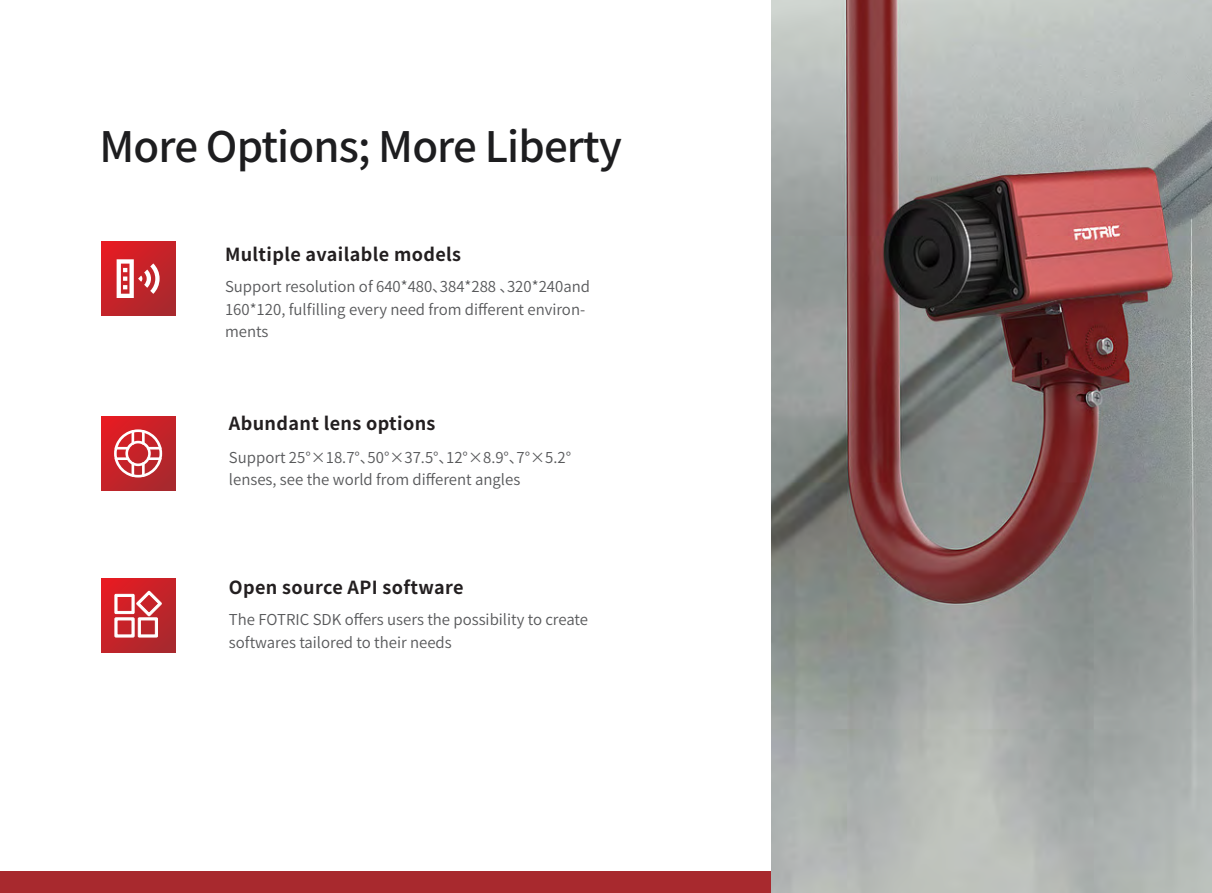
<style>
.page{position:relative;width:1212px;height:893px;background:#fff}
.page>*{position:absolute;margin:0;border:0;box-sizing:border-box;transform-origin:0 0}
.t1{font:500 42px "Source Han Sans CN";letter-spacing:-.02em;color:#1d1d1f}
.t2{font:700 18px "Source Han Sans CN";letter-spacing:.02em;color:#231f20}
.t3{font:15px/22.5px "Source Han Sans CN";color:#57585a}
</style>
<div class="page">
<div style="left:0;top:872px;width:1212px;height:21px;background:#a8292e"></div>
<svg style="left:101px;top:242px;width:74px;height:74px;background:#c52329"></svg>
<svg style="left:101px;top:416px;width:74px;height:74px;background:#c52228"></svg>
<svg style="left:101px;top:579px;width:74px;height:74px;background:#c5252b"></svg>
<svg style="left:117px;top:259px;width:43px;height:39px"></svg>
<svg style="left:114px;top:429px;width:48px;height:48px"></svg>
<svg style="left:115px;top:591px;width:47px;height:46px"></svg>
<img style="left:771px;top:0;width:441px;height:893px">
<h1 class="t1" style="left:100px;top:123px;width:524px">More Options; More Liberty</h1>
<p class="t2" style="left:225px;top:244px;width:238px">Multiple available models</p>
<p class="t3" style="left:225px;top:276px;width:366px">Support resolution of 640*480、384*288 、320*240and<br>160*120, fulfilling every need from different environ&shy;ments</p>
<p class="t2" style="left:229px;top:413px;width:208px">Abundant lens options</p>
<p class="t3" style="left:229px;top:446px;width:344px">Support 25°×18.7°、50°×37.5°、12°×8.9°、7°×5.2° lenses, see the world from different angles</p>
<p class="t2" style="left:229px;top:577px;width:236px">Open source API software</p>
<p class="t3" style="left:229px;top:609px;width:361px">The FOTRIC SDK offers users the possibility to create softwares tailored to their needs</p>
</div>
